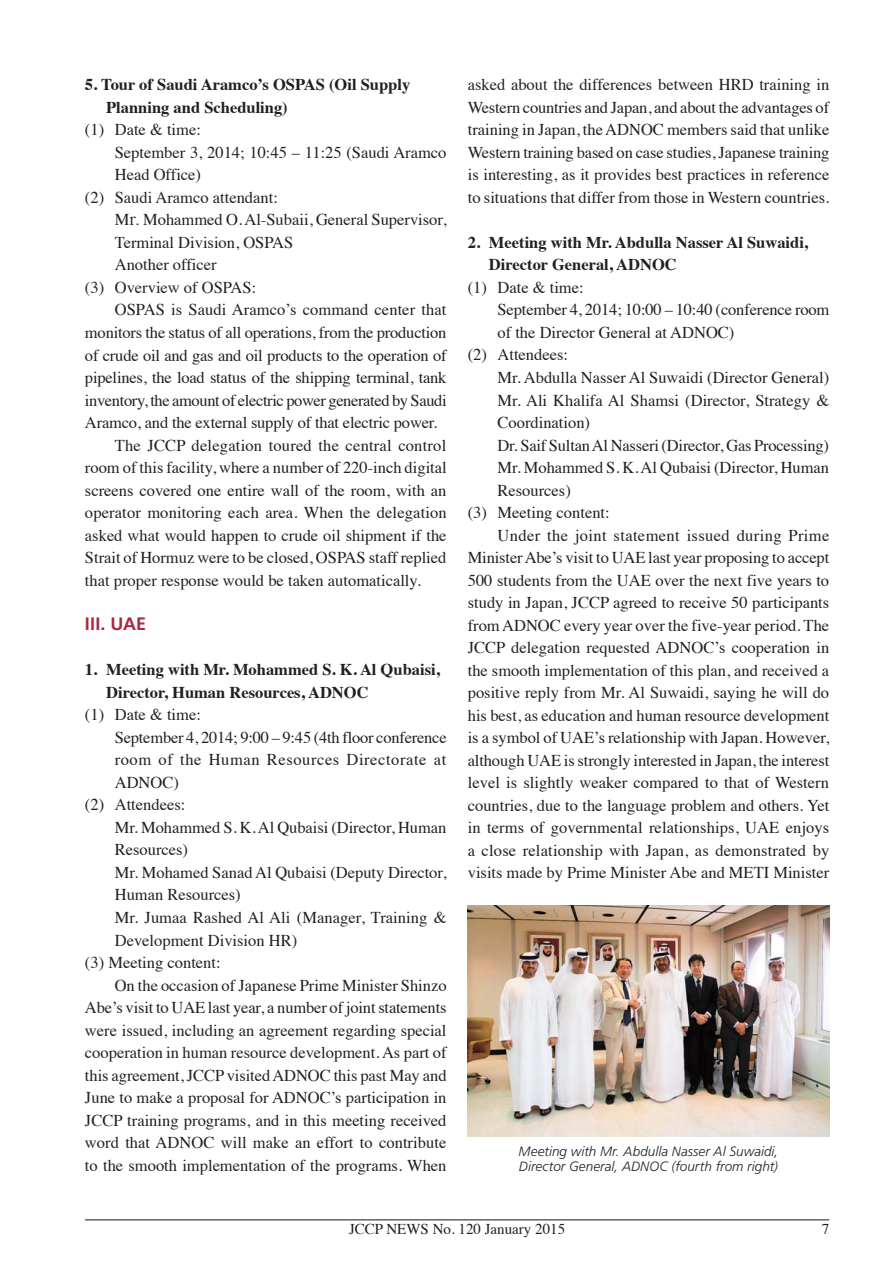
<style>
.page{position:relative;width:893px;height:1263px;background:#fff}
.page>*{position:absolute;margin:0;border:0;box-sizing:border-box;transform-origin:0 0}
.t1{font:700 18px "Frutiger";letter-spacing:.005em;color:#a62b43}
.t2{font:16.5px/22.5px "Times";color:#231f20;text-align:justify}
.t3{font:700 16.5px/22.5px "Times";color:#231f20}
.t4{font:16.5px "Times";letter-spacing:-.02em;color:#231f20}
.t5{font:16.5px "Times";letter-spacing:.02em;color:#231f20}
.t6{font:16.5px "Times";letter-spacing:.035em;color:#231f20}
.t7{font:15px "Times";color:#231f20}
.t8{font:italic 300 13.5px/15px "Frutiger";color:#231f20}
.s1{font-family:"Koz Min Pro Regular 90 msp RKSJ H"}
</style>
<div class="page">
<hr style="left:85px;top:1219px;width:744px;height:1px;background:#231f20">
<img style="left:468px;top:906px;width:361px;height:230px">
<p class="t3" style="left:106px;top:75px;width:306px;text-indent:-21px">5. Tour of Saudi Aramco’s OSPAS (Oil Supply<br>Planning and Scheduling)</p>
<p class="t2" style="left:85px;top:120px;width:117px">(1) Date &amp; time:</p>
<p class="t2" style="left:115px;top:143px;width:333px">September 3, 2014; 10:45 – 11:25 (Saudi Aramco</p>
<p class="t2" style="left:115px;top:165px;width:88px">Head Office)</p>
<p class="t2" style="left:85px;top:188px;width:194px">(2) Saudi Aramco attendant:</p>
<p class="t2" style="left:115px;top:210px;width:333px">M<span class="s1">r.</span> Mohammed O. Al-Subaii, General Supervisor,</p>
<p class="t2" style="left:115px;top:233px;width:180px">Terminal Division, OSPAS</p>
<p class="t2" style="left:115px;top:255px;width:103px">Another officer</p>
<p class="t2" style="left:85px;top:278px;width:173px">(3) Overview of OSPAS:</p>
<p class="t2" style="left:115px;top:300px;width:333px">OSPAS is Saudi Aramco’s command center that</p>
<p class="t2" style="left:85px;top:323px;width:363px">monitors the status of all operations, from the production</p>
<p class="t2" style="left:85px;top:345px;width:363px">of crude oil and gas and oil products to the operation of</p>
<p class="t2" style="left:85px;top:368px;width:363px">pipelines, the load status of the shipping terminal, tank</p>
<p class="t4" style="left:85px;top:393px;width:363px">inventory, the amount of electric power generated by Saudi</p>
<p class="t2" style="left:85px;top:413px;width:354px">Aramco, and the external supply of that electric power.</p>
<p class="t2" style="left:115px;top:435px;width:333px">The JCCP delegation toured the central control</p>
<p class="t2" style="left:85px;top:458px;width:363px">room of this facility, where a number of 220-inch digital</p>
<p class="t2" style="left:85px;top:480px;width:363px">screens covered one entire wall of the room, with an</p>
<p class="t2" style="left:85px;top:503px;width:363px">operator monitoring each area. When the delegation</p>
<p class="t2" style="left:85px;top:525px;width:363px">asked what would happen to crude oil shipment if the</p>
<p class="t2" style="left:85px;top:548px;width:363px">Strait of Hormuz were to be closed, OSPAS staff replied</p>
<p class="t2" style="left:85px;top:570px;width:337px">that proper response would be taken automatically.</p>
<p class="t1" style="left:85px;top:617px;width:63px">III. UAE</p>
<p class="t3" style="left:106px;top:660px;width:335px;text-indent:-21px">1. Meeting with Mr. Mohammed S. K. Al Qubaisi,<br>Director, Human Resources, ADNOC</p>
<p class="t2" style="left:85px;top:705px;width:117px">(1) Date &amp; time:</p>
<p class="t2" style="left:115px;top:728px;width:333px">September 4, 2014; 9:00 – 9:45 (4th floor conference</p>
<p class="t6" style="left:115px;top:753px;width:333px">room of the Human Resources Directorate at</p>
<p class="t2" style="left:115px;top:773px;width:66px">ADNOC)</p>
<p class="t2" style="left:85px;top:795px;width:102px">(2) Attendees:</p>
<p class="t2" style="left:115px;top:818px;width:333px">Mr. Mohammed S. K. Al Qubaisi (Director, Human</p>
<p class="t2" style="left:115px;top:840px;width:75px">Resources)</p>
<p class="t2" style="left:115px;top:863px;width:333px">Mr. Mohamed Sanad Al Qubaisi (Deputy Director,</p>
<p class="t2" style="left:115px;top:885px;width:128px">Human Resources)</p>
<p class="t2" style="left:115px;top:908px;width:333px">Mr. Jumaa Rashed Al Ali (Manager, Training &amp;</p>
<p class="t2" style="left:115px;top:930px;width:184px">Development Division HR)</p>
<p class="t2" style="left:85px;top:953px;width:137px">(3) Meeting content:</p>
<p class="t2" style="left:115px;top:975px;width:333px">On the occasion of Japanese Prime Minister Shinzo</p>
<p class="t2" style="left:85px;top:998px;width:363px">Abe’s visit to UAE last year, a number of joint statements</p>
<p class="t2" style="left:85px;top:1020px;width:363px">were issued, including an agreement regarding special</p>
<p class="t2" style="left:85px;top:1043px;width:363px">cooperation in human resource development. As part of</p>
<p class="t2" style="left:85px;top:1065px;width:363px">this agreement, JCCP visited ADNOC this past May and</p>
<p class="t2" style="left:85px;top:1088px;width:363px">June to make a proposal for ADNOC’s participation in</p>
<p class="t2" style="left:85px;top:1110px;width:363px">JCCP training programs, and in this meeting received</p>
<p class="t2" style="left:85px;top:1133px;width:363px">word that ADNOC will make an effort to contribute</p>
<p class="t2" style="left:85px;top:1155px;width:363px">to the smooth implementation of the programs. When</p>
<p class="t2" style="left:468px;top:75px;width:363px">asked about the differences between HRD training in Western countries and Japan, and about the advantages of training in Japan, the ADNOC members said that unlike Western training based on case studies, Japanese training is interesting, as it provides best practices in reference to situations that differ from those in Western countries.</p>
<p class="t3" style="left:489px;top:233px;width:321px;text-indent:-21px">2. Meeting with Mr. Abdulla Nasser Al Suwaidi,<br>Director General, ADNOC</p>
<p class="t2" style="left:468px;top:278px;width:117px">(1) Date &amp; time:</p>
<p class="t2" style="left:497px;top:300px;width:333px">September 4, 2014; 10:00 – 10:40 (conference room</p>
<p class="t2" style="left:497px;top:323px;width:238px">of the Director General at ADNOC)</p>
<p class="t2" style="left:468px;top:345px;width:102px">(2) Attendees:</p>
<p class="t2" style="left:497px;top:368px;width:333px">Mr. Abdulla Nasser Al Suwaidi (Director General)</p>
<p class="t2" style="left:497px;top:390px;width:333px">Mr. Ali Khalifa Al Shamsi (Director, Strategy &amp;</p>
<p class="t2" style="left:497px;top:413px;width:94px">Coordination)</p>
<p class="t2" style="left:497px;top:435px;width:333px">Dr. Saif Sultan Al Nasseri (Director, Gas Processing)</p>
<p class="t2" style="left:497px;top:458px;width:333px">Mr. Mohammed S. K. Al Qubaisi (Director, Human</p>
<p class="t2" style="left:497px;top:480px;width:75px">Resources)</p>
<p class="t2" style="left:468px;top:503px;width:144px">(3) Meeting content:</p>
<p class="t5" style="left:497px;top:528px;width:333px">Under the joint statement issued during Prime</p>
<p class="t2" style="left:468px;top:548px;width:363px">Minister Abe’s visit to UAE last year proposing to accept</p>
<p class="t2" style="left:468px;top:570px;width:363px">500 students from the UAE over the next five years to</p>
<p class="t2" style="left:468px;top:593px;width:363px">study in Japan, JCCP agreed to receive 50 participants</p>
<p class="t2" style="left:468px;top:615px;width:363px">from ADNOC every year over the five-year period. The</p>
<p class="t2" style="left:468px;top:638px;width:363px">JCCP delegation requested ADNOC’s cooperation in</p>
<p class="t2" style="left:468px;top:660px;width:363px">the smooth implementation of this plan, and received a</p>
<p class="t2" style="left:468px;top:683px;width:363px">positive reply from Mr. Al Suwaidi, saying he will do</p>
<p class="t2" style="left:468px;top:705px;width:363px">his best, as education and human resource development</p>
<p class="t2" style="left:468px;top:728px;width:363px">is a symbol of UAE’s relationship with Japan. However,</p>
<p class="t2" style="left:468px;top:750px;width:363px">although UAE is strongly interested in Japan, the interest</p>
<p class="t2" style="left:468px;top:773px;width:363px">level is slightly weaker compared to that of Western</p>
<p class="t2" style="left:468px;top:795px;width:363px">countries, due to the language problem and others. Yet</p>
<p class="t2" style="left:468px;top:818px;width:363px">in terms of governmental relationships, UAE enjoys</p>
<p class="t2" style="left:468px;top:840px;width:363px">a close relationship with Japan, as demonstrated by</p>
<p class="t2" style="left:468px;top:863px;width:363px">visits made by Prime Minister Abe and METI Minister</p>
<p class="t8" style="left:519px;top:1145px;width:261px">Meeting with Mr. Abdulla Nasser Al Suwaidi,<br>Director General, ADNOC (fourth from right)</p>
<p class="t7" style="left:349px;top:1223px;width:218px">JCCP NEWS No. 120 January 2015</p>
<p class="t7" style="left:822px;top:1223px;width:9px">7</p>
</div>
